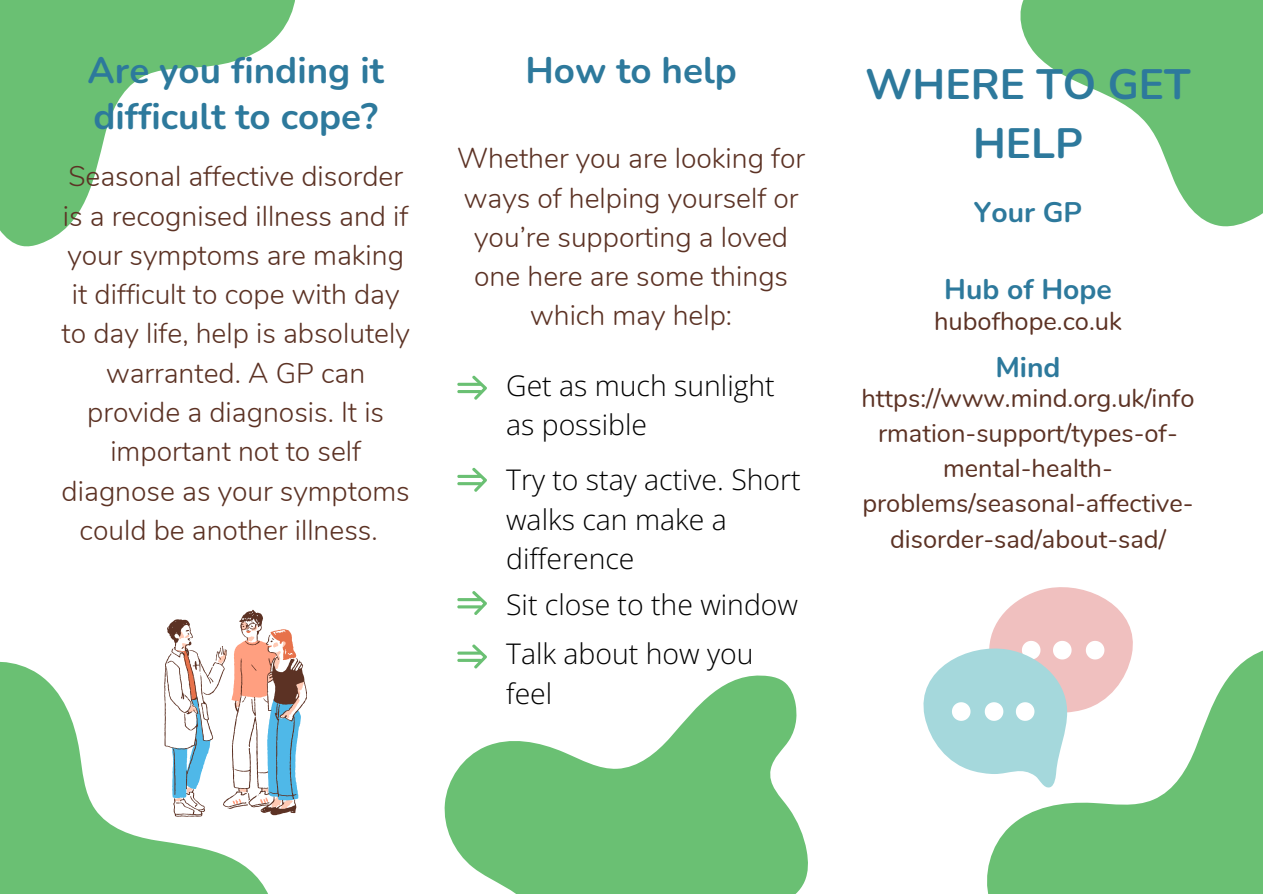
<style>
.page{position:relative;width:1263px;height:894px;background:#fff}
.page>*{position:absolute;margin:0;border:0;box-sizing:border-box;transform-origin:0 0}
.t1{font:700 42.45px/58.3px "Nunito";color:#2d799c;text-align:center}
.t2{font:700 36.75px/45.6px "Nunito";color:#2d799c}
.t3{font:300 28.35px/39.3px "Nunito";color:#5c3224;text-align:center}
.t4{font:300 28.35px/39.5px "Open Sans";color:#000}
.t5{font:700 28.35px "Nunito";color:#2d799c}
.t6{font:25.5px/35px "Nunito";color:#5c3224;text-align:center}
</style>
<div class="page">
<svg style="left:987px;top:650px;width:276px;height:243px;fill:#6ac073"></svg>
<svg style="left:0;top:661px;width:268px;height:232px;fill:#6ac073"></svg>
<svg style="left:164px;top:609px;width:143px;height:207px"></svg>
<svg style="left:444px;top:675px;width:364px;height:218px;fill:#6ac073"></svg>
<svg style="left:0;top:0;width:295px;height:247px"></svg>
<svg style="left:1020px;top:0;width:243px;height:227px;fill:#6ac073"></svg>
<svg style="left:457px;top:375px;width:30px;height:25px"></svg>
<svg style="left:457px;top:467px;width:30px;height:25px"></svg>
<svg style="left:457px;top:591px;width:30px;height:24px"></svg>
<svg style="left:457px;top:644px;width:30px;height:25px"></svg>
<svg style="left:923px;top:587px;width:218px;height:202px"></svg>
<p class="t2" style="left:88px;top:48px;width:298px">Are you finding it difficult to cope?</p>
<p class="t3" style="left:62px;top:157px;width:350px">Seasonal affective disorder is a recognised illness and if your symptoms are making it difficult to cope with day to day life, help is absolutely warranted. A GP can provide a diagnosis. It is important not to self diagnose as your symptoms could be another illness.</p>
<p class="t2" style="left:525px;top:48px;width:213px">How to help</p>
<p class="t3" style="left:457px;top:139px;width:349px">Whether you are looking for ways of helping yourself or you’re supporting a loved one here are some things which may help:</p>
<p class="t4" style="left:506px;top:365px;width:270px">Get as much sunlight as possible</p>
<p class="t4" style="left:506px;top:459px;width:296px">Try to stay active. Short walks can make a difference</p>
<p class="t4" style="left:506px;top:584px;width:293px">Sit close to the window</p>
<p class="t4" style="left:506px;top:633px;width:249px">Talk about how you feel</p>
<p class="t1" style="left:865px;top:56px;width:327px">WHERE TO GET<br>HELP</p>
<p class="t5" style="left:974px;top:193px;width:110px">Your GP</p>
<p class="t5" style="left:944px;top:270px;width:169px">Hub of Hope</p>
<p class="t6" style="left:934px;top:304px;width:189px">hubofhope.co.uk</p>
<p class="t5" style="left:995px;top:348px;width:67px">Mind</p>
<p class="t6" style="left:861px;top:381px;width:334px">https://www.mind.org.uk/info rmation-support/types-of&shy;mental-health&shy;problems/seasonal-affective&shy;disorder-sad/about-sad/</p>
</div>
